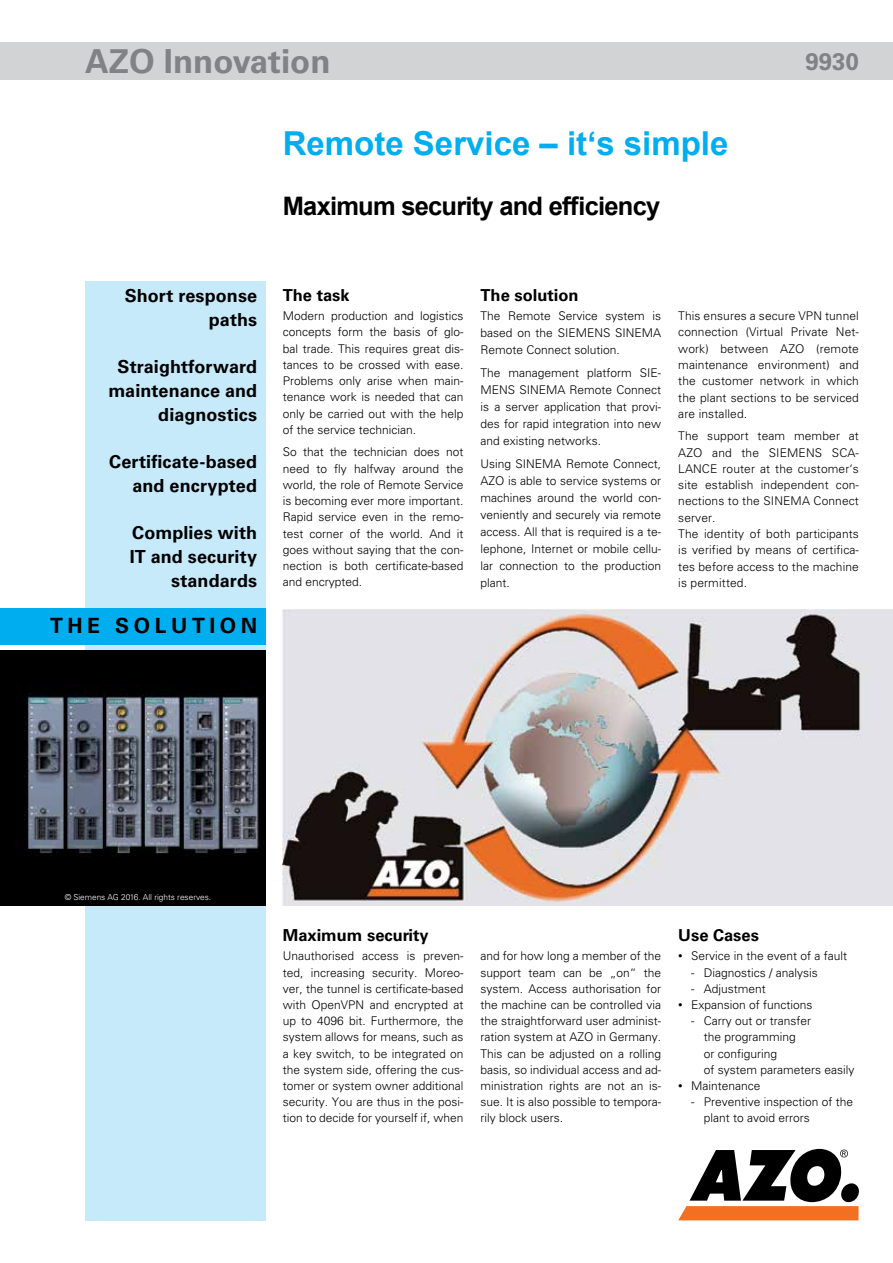
<style>
.page{position:relative;width:893px;height:1263px;background:#fff}
.page>*{position:absolute;margin:0;border:0;box-sizing:border-box;transform-origin:0 0}
.t1{font:700 33px "Arial";color:#00aeef}
.t2{font:700 33px "Univers LT Pro 65";color:#808285}
.t3{font:700 25.5px "Arial";letter-spacing:-.03em;color:#000}
.t4{font:700 24px "Univers LT Pro 65";color:#808285}
.t5{font:700 21px "Univers LT Pro 65";letter-spacing:.22em;color:#000}
.t6{font:700 18px/23.7px "Univers LT Pro 65";letter-spacing:.005em;color:#000;text-align:right}
.t7{font:700 16.5px "Univers LT Pro 65";color:#000}
.t8{font:300 12px/16.2px "Univers LT Pro 45";color:#000;text-align:justify}
.t9{font:300 8.25px "Univers LT Pro 45";color:#fff}
.s1{font-size:9px}
</style>
<div class="page">
<div style="left:85px;top:281px;width:181px;height:939px;background:#c7eafb"></div>
<div style="left:0;top:43px;width:893px;height:37px;background:#d1d3d4"></div>
<svg style="left:678px;top:1149px;width:181px;height:71px"></svg>
<div style="left:0;top:608px;width:266px;height:36px;background:#00aeef"></div>
<img style="left:283px;top:608px;width:610px;height:298px">
<img style="left:0;top:651px;width:266px;height:255px">
<h1 class="t2" style="left:85px;top:42px;width:247px">AZO Innovation</h1>
<h3 class="t4" style="left:806px;top:47px;width:55px">9930</h3>
<h1 class="t1" style="left:283px;top:120px;width:447px">Remote Service – it‘s simple</h1>
<h2 class="t3" style="left:283px;top:188px;width:379px">Maximum security and efficiency</h2>
<h3 class="t6" style="left:125px;top:284px;width:134px">Short response paths</h3>
<h3 class="t6" style="left:108px;top:355px;width:150px">Straightforward maintenance and diagnostics</h3>
<h3 class="t6" style="left:109px;top:450px;width:150px">Certificate-based and encrypted</h3>
<h3 class="t6" style="left:130px;top:521px;width:129px">Complies with<br>IT and security standards</h3>
<h3 class="t5" style="left:50px;top:613px;width:209px">THE SOLUTION</h3>
<h3 class="t7" style="left:283px;top:285px;width:68px">The task</h3>
<p class="t8" style="left:283px;top:308px;width:182px">Modern production and logistics concepts form the basis of glo&shy;bal trade. This requires great dis&shy;tances to be crossed with ease.<br>Problems only arise when main&shy;tenance work is needed that can only be carried out with the help of the service technician.</p>
<p class="t8" style="left:283px;top:444px;width:182px">So that the technician does not need to fly halfway around the world, the role of Remote Service is becoming ever more important.<br>Rapid service even in the remo&shy;test corner of the world. And it goes without saying that the con&shy;nection is both certificate-based and encrypted.</p>
<h3 class="t7" style="left:480px;top:285px;width:100px">The solution</h3>
<p class="t8" style="left:480px;top:307px;width:182px;line-height:17px">The Remote Service system is based on the SIEMENS SINEMA Remote Connect solution.</p>
<p class="t8" style="left:480px;top:364px;width:182px;line-height:17px">The management platform SIE-MENS SINEMA Remote Connect is a server application that provi&shy;des for rapid integration into new and existing networks.</p>
<p class="t8" style="left:480px;top:455px;width:182px;line-height:17px">Using SINEMA Remote Connect, AZO is able to service systems or machines around the world con&shy;veniently and securely via remote access. All that is required is a te&shy;lephone, Internet or mobile cellu&shy;lar connection to the production plant.</p>
<p class="t8" style="left:678px;top:308px;width:182px">This ensures a secure VPN tunnel connection (Virtual Private Net&shy;work) between AZO (remote maintenance environment) and the customer network in which the plant sections to be serviced are installed.</p>
<p class="t8" style="left:678px;top:428px;width:182px;text-align:left">The support team member at<br>AZO and the SIEMENS SCA-<br>LANCE router at the customer‘s site establish independent con&shy;nections to the SINEMA Connect server.<br>The identity of both participants is verified by means of certifica&shy;tes before access to the machine is permitted.</p>
<p class="t9" style="left:65px;top:892px;width:148px">© Siemens AG 2016. All rights reserves.</p>
<h3 class="t7" style="left:283px;top:925px;width:148px">Maximum security</h3>
<p class="t8" style="left:283px;top:948px;width:182px">Unauthorised access is preven&shy;ted, increasing security. Moreo&shy;ver, the tunnel is certificate-based with OpenVPN and encrypted at up to 4096 bit. Furthermore, the system allows for means, such as a key switch, to be integrated on the system side, offering the cus&shy;tomer or system owner additional security. You are thus in the posi&shy;tion to decide for yourself if, when</p>
<p class="t8" style="left:480px;top:948px;width:182px">and for how long a member of the support team can be „on“ the system. Access authorisation for the machine can be controlled via the straightforward user administ&shy;ration system at AZO in Germany.<br>This can be adjusted on a rolling basis, so individual access and ad&shy;ministration rights are not an is&shy;sue. It is also possible to tempora&shy;rily block users.</p>
<h3 class="t7" style="left:678px;top:925px;width:82px">Use Cases</h3>
<p class="t8" style="left:678px;top:948px;width:170px"><span class="s1">•</span> Service in the event of a fault</p>
<p class="t8" style="left:691px;top:964px;width:128px">- Diagnostics / analysis</p>
<p class="t8" style="left:691px;top:980px;width:76px">- Adjustment</p>
<p class="t8" style="left:678px;top:997px;width:136px"><span class="s1">•</span> Expansion of functions</p>
<p class="t8" style="left:704px;top:1013px;width:152px;text-align:left;text-indent:-13px">- Carry out or transfer<br>the programming<br>or configuring<br>of system parameters easily</p>
<p class="t8" style="left:678px;top:1078px;width:84px"><span class="s1">•</span> Maintenance</p>
<p class="t8" style="left:704px;top:1094px;width:151px;text-indent:-13px">- Preventive inspection of the plant to avoid errors</p>
</div>
